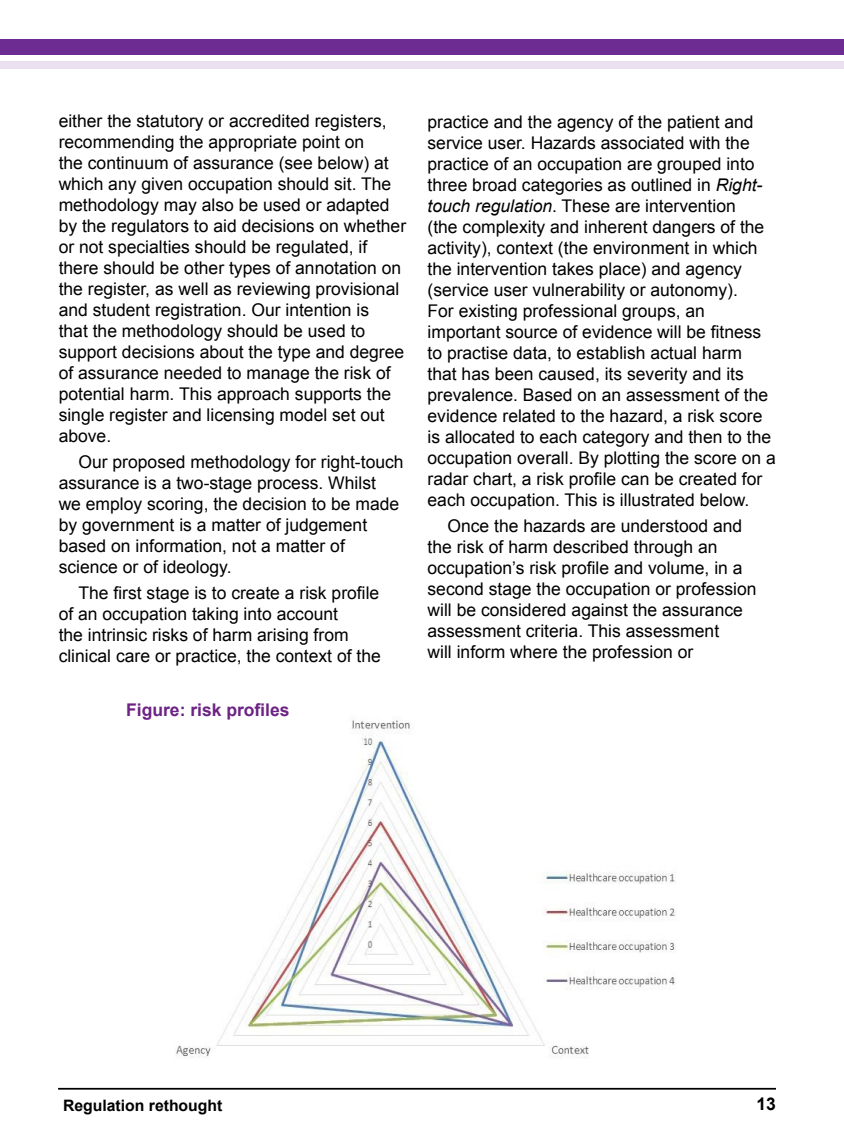
<style>
.page{position:relative;width:844px;height:1141px;background:#fff}
.page>*{position:absolute;margin:0;border:0;box-sizing:border-box;transform-origin:0 0}
.Body{font:17.5px/21px "Arial";color:#000}
.t1{font:700 17.5px "Arial";color:#6c2383}
.t2{font:700 17.5px "Arial";color:#000}
.t3{font:700 15.75px "Arial";color:#000}
.s1{font-style:italic}
</style>
<div class="page">
<hr style="left:58px;top:1088px;width:717px;height:2px;background:#000">
<div style="left:0;top:40px;width:843px;height:15px;background:#6c2c91"></div>
<div style="left:0;top:61px;width:843px;height:8px;background:#eae0f0"></div>
<img style="left:176px;top:720px;width:500px;height:338px">
<p class="Body" style="left:59px;top:110px;width:349px">either the statutory or accredited registers, recommending the appropriate point on<br>the continuum of assurance (see below) at which any given occupation should sit. The methodology may also be used or adapted by the regulators to aid decisions on whether or not specialties should be regulated, if there should be other types of annotation on the register, as well as reviewing provisional and student registration. Our intention is<br>that the methodology should be used to support decisions about the type and degree of assurance needed to manage the risk of potential harm. This approach supports the single register and licensing model set out above.</p>
<p class="Body" style="left:59px;top:451px;width:346px;text-indent:20px">Our proposed methodology for right-touch assurance is a two-stage process. Whilst<br>we employ scoring, the decision to be made by government is a matter of judgement based on information, not a matter of science or of ideology.</p>
<p class="Body" style="left:59px;top:582px;width:323px;text-indent:20px">The first stage is to create a risk profile of an occupation taking into account<br>the intrinsic risks of harm arising from clinical care or practice, the context of the</p>
<p class="t1" style="left:126px;top:698px;width:165px">Figure: risk profiles</p>
<p class="Body" style="left:427px;top:112px;width:350px">practice and the agency of the patient and service user. Hazards associated with the practice of an occupation are grouped into three broad categories as outlined in <span class="s1">Right&shy;touch regulation</span>. These are intervention<br>(the complexity and inherent dangers of the activity), context (the environment in which the intervention takes place) and agency (service user vulnerability or autonomy).<br>For existing professional groups, an important source of evidence will be fitness to practise data, to establish actual harm<br>that has been caused, its severity and its prevalence. Based on an assessment of the evidence related to the hazard, a risk score is allocated to each category and then to the occupation overall. By plotting the score on a radar chart, a risk profile can be created for each occupation. This is illustrated below.</p>
<p class="Body" style="left:427px;top:515px;width:330px;text-indent:20px">Once the hazards are understood and the risk of harm described through an occupation’s risk profile and volume, in a second stage the occupation or profession will be considered against the assurance assessment criteria. This assessment<br>will inform where the profession or</p>
<p class="t3" style="left:63px;top:1095px;width:161px">Regulation rethought</p>
<p class="t2" style="left:756px;top:1092px;width:21px">13</p>
</div>
